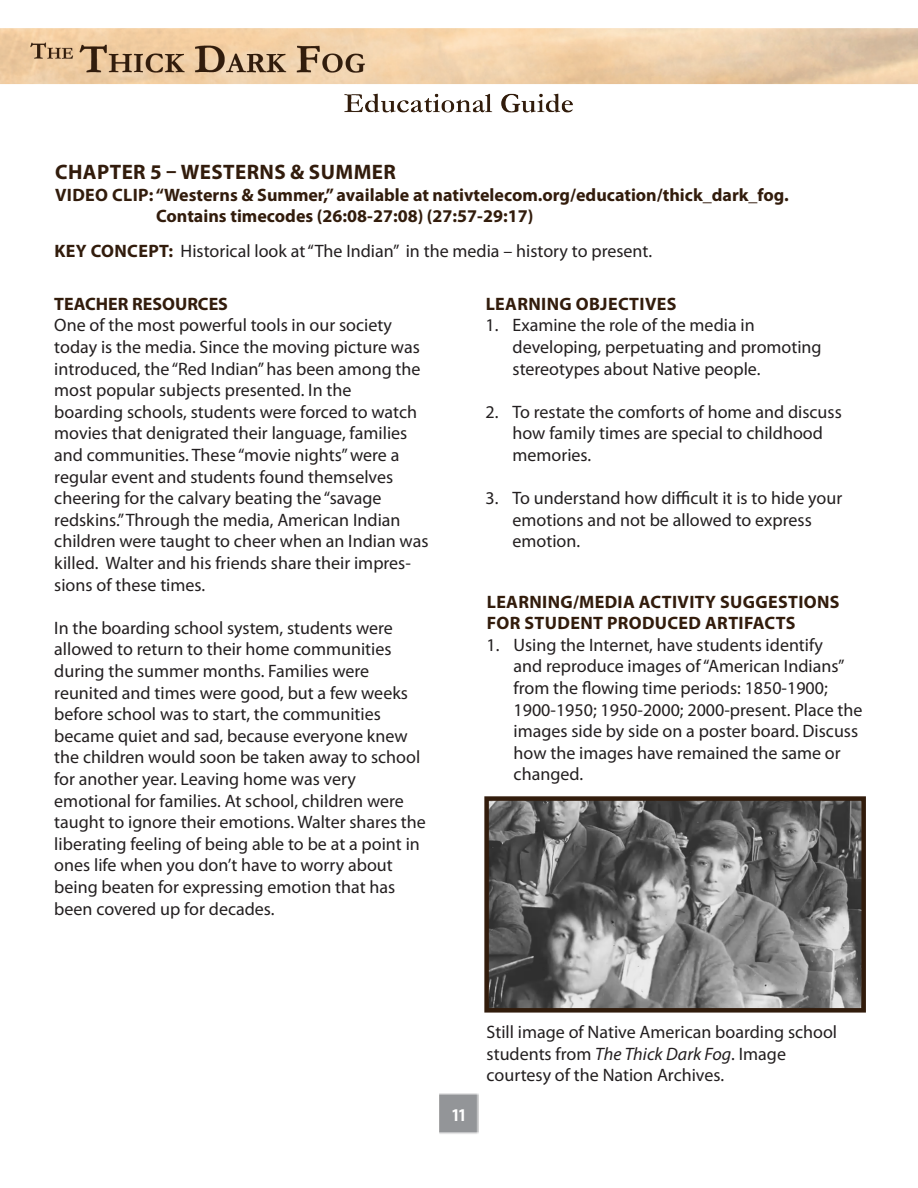
<style>
.page{position:relative;width:918px;height:1188px;background:#fff}
.page>*{position:absolute;margin:0;border:0;box-sizing:border-box;transform-origin:0 0}
.t1{font:700 21px "Myriad Pro";letter-spacing:.02em;color:#321c0c}
.t2{font:18px/21.6px "Myriad Pro";color:#231f20}
.t3{font:700 18px "Myriad Pro";color:#321c0c}
.t4{font:700 18px/21.6px "Myriad Pro";letter-spacing:.02em;color:#321c0c}
.t5{font:700 condensed 18px "Myriad Pro";color:#fff}
.s1{font-weight:700;color:#321c0c}
.s2{font-style:italic}
</style>
<div class="page">
<img style="left:0;top:28px;width:918px;height:1106px">
<img style="left:489px;top:801px;width:372px;height:207px">
<div style="left:484px;top:796px;width:382px;height:217px;border:4px solid #321c0c"></div>
<p class="t1" style="left:55px;top:158px;width:342px">CHAPTER 5 – WESTERNS &amp; SUMMER</p>
<p class="t3" style="left:55px;top:183px;width:735px">VIDEO CLIP: “Westerns &amp; Summer,” available at nativtelecom.org/education/thick_dark_fog.</p>
<p class="t3" style="left:156px;top:204px;width:379px">Contains timecodes (26:08-27:08) (27:57-29:17)</p>
<p class="t2" style="left:54px;top:240px;width:599px"><span class="s1">KEY CONCEPT:</span> Historical look at “The Indian” in the media – history to present.</p>
<p class="t3" style="left:54px;top:292px;width:175px">TEACHER RESOURCES</p>
<p class="t2" style="left:54px;top:314px;width:368px">One of the most powerful tools in our society today is the media. Since the moving picture was introduced, the “Red Indian” has been among the most popular subjects presented. In the</p>
<p class="t2" style="left:54px;top:401px;width:376px">boarding schools, students were forced to watch movies that denigrated their language, families and communities. These “movie nights” were a regular event and students found themselves cheering for the calvary beating the “savage redskins.” Through the media, American Indian children were taught to cheer when an Indian was killed. Walter and his friends share their impres&shy;sions of these times.</p>
<p class="t2" style="left:54px;top:617px;width:340px">In the boarding school system, students were</p>
<p class="t2" style="left:54px;top:638px;width:339px">allowed to return to their home communities</p>
<p class="t2" style="left:54px;top:660px;width:316px">during the summer months. Families were</p>
<p class="t2" style="left:54px;top:682px;width:355px">reunited and times were good, but a few weeks before school was to start, the communities</p>
<p class="t2" style="left:54px;top:725px;width:368px">became quiet and sad, because everyone knew the children would soon be taken away to school for another year. Leaving home was very</p>
<p class="t2" style="left:54px;top:790px;width:373px">emotional for families. At school, children were taught to ignore their emotions. Walter shares the liberating feeling of being able to be at a point in ones life when you don’t have to worry about</p>
<p class="t2" style="left:54px;top:876px;width:342px">being beaten for expressing emotion that has been covered up for decades.</p>
<p class="t4" style="left:486px;top:292px;width:192px">LEARNING OBJECTIVES</p>
<p class="t2" style="left:513px;top:314px;width:311px;text-indent:-27px">1. Examine the role of the media in developing, perpetuating and promoting stereotypes about Native people.</p>
<p class="t2" style="left:513px;top:401px;width:331px;text-indent:-27px">2. To restate the comforts of home and discuss how family times are special to childhood memories.</p>
<p class="t2" style="left:513px;top:487px;width:331px;text-indent:-27px">3. To understand how difficult it is to hide your emotions and not be allowed to express emotion.</p>
<p class="t4" style="left:487px;top:590px;width:354px">LEARNING/MEDIA ACTIVITY SUGGESTIONS<br>FOR STUDENT PRODUCED ARTIFACTS</p>
<p class="t2" style="left:514px;top:634px;width:350px;text-indent:-27px">1. Using the Internet, have students identify<br>and reproduce images of “American Indians” from the flowing time periods: 1850-1900; 1900-1950; 1950-2000; 2000-present. Place the images side by side on a poster board. Discuss how the images have remained the same or changed.</p>
<p class="t5" style="left:452px;top:1103px;width:16px">11</p>
<p class="t2" style="left:487px;top:1021px;width:352px">Still image of Native American boarding school students from <span class="s2">The Thick Dark Fog</span>. Image</p>
<p class="t2" style="left:487px;top:1064px;width:239px">courtesy of the Nation Archives.</p>
</div>
